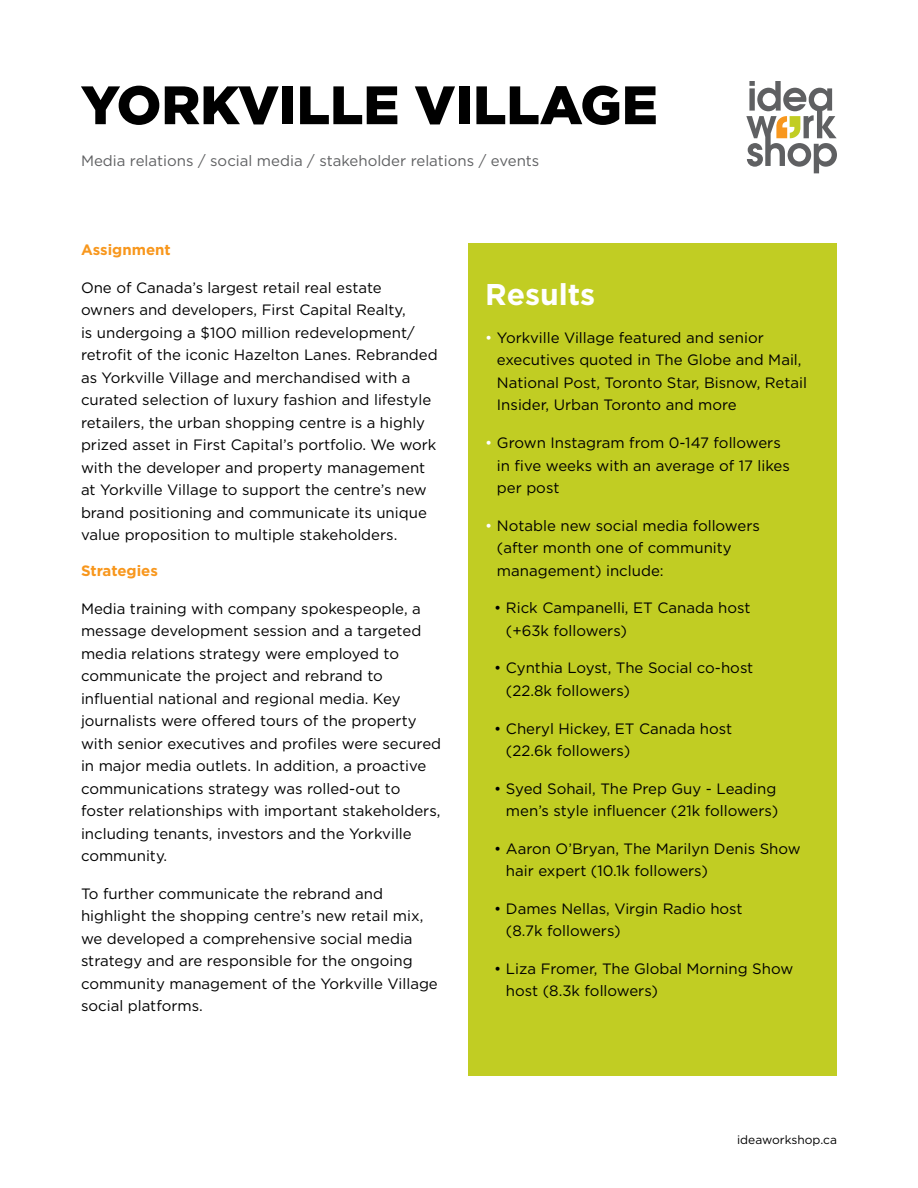
<style>
.page{position:relative;width:918px;height:1188px;background:#fff}
.page>*{position:absolute;margin:0;border:0;box-sizing:border-box;transform-origin:0 0}
.t1{font:900 54px "Gotham";color:#000}
.t2{font:700 30px "Gotham";color:#fff}
.t3{font:15px/22.5px "Gotham";color:#000}
.t4{font:15px "Gotham";color:#5f6062}
.t5{font:700 15px "Gotham";color:#f8971d}
.t6{font:12px "Gotham";color:#000}
.s1{color:#fff}
</style>
<div class="page">
<svg style="left:746px;top:81px;width:91px;height:92px"></svg>
<div style="left:468px;top:243px;width:369px;height:833px;background:#c1cd23"></div>
<h1 class="t1" style="left:81px;top:68px;width:578px">YORKVILLE VILLAGE</h1>
<p class="t4" style="left:81px;top:151px;width:460px">Media relations / social media / stakeholder relations / events</p>
<p class="t5" style="left:81px;top:240px;width:91px">Assignment</p>
<p class="t3" style="left:81px;top:276px;width:358px">One of Canada’s largest retail real estate owners and developers, First Capital Realty,<br>is undergoing a $100 million redevelopment/ retrofit of the iconic Hazelton Lanes. Rebranded as Yorkville Village and merchandised with a curated selection of luxury fashion and lifestyle retailers, the urban shopping centre is a highly prized asset in First Capital’s portfolio. We work with the developer and property management at Yorkville Village to support the centre’s new brand positioning and communicate its unique value proposition to multiple stakeholders.</p>
<p class="t5" style="left:81px;top:561px;width:79px">Strategies</p>
<p class="t3" style="left:81px;top:597px;width:362px">Media training with company spokespeople, a message development session and a targeted media relations strategy were employed to communicate the project and rebrand to influential national and regional media. Key journalists were offered tours of the property with senior executives and profiles were secured in major media outlets. In addition, a proactive communications strategy was rolled-out to foster relationships with important stakeholders, including tenants, investors and the Yorkville community.</p>
<p class="t3" style="left:81px;top:882px;width:358px">To further communicate the rebrand and highlight the shopping centre’s new retail mix, we developed a comprehensive social media strategy and are responsible for the ongoing community management of the Yorkville Village social platforms.</p>
<h2 class="t2" style="left:485px;top:275px;width:112px">Results</h2>
<p class="t3" style="left:497px;top:326px;width:312px;text-indent:-12px"><span class="s1">•</span> Yorkville Village featured and senior executives quoted in The Globe and Mail, National Post, Toronto Star, Bisnow, Retail Insider, Urban Toronto and more</p>
<p class="t3" style="left:497px;top:431px;width:295px;text-indent:-12px"><span class="s1">•</span> Grown Instagram from 0-147 followers in five weeks with an average of 17 likes per post</p>
<p class="t3" style="left:497px;top:514px;width:264px;text-indent:-12px"><span class="s1">•</span> Notable new social media followers (after month one of community management) include:</p>
<p class="t3" style="left:506px;top:596px;width:246px;text-indent:-12px">• Rick Campanelli, ET Canada host (+63k followers)</p>
<p class="t3" style="left:506px;top:657px;width:249px;text-indent:-12px">• Cynthia Loyst, The Social co-host (22.8k followers)</p>
<p class="t3" style="left:506px;top:717px;width:228px;text-indent:-12px">• Cheryl Hickey, ET Canada host (22.6k followers)</p>
<p class="t3" style="left:494px;top:777px;width:286px;text-align:right">• Syed Sohail, The Prep Guy - Leading men’s style influencer (21k followers)</p>
<p class="t3" style="left:506px;top:837px;width:296px;text-indent:-12px">• Aaron O’Bryan, The Marilyn Denis Show hair expert (10.1k followers)</p>
<p class="t3" style="left:506px;top:897px;width:238px;text-indent:-12px">• Dames Nellas, Virgin Radio host (8.7k followers)</p>
<p class="t3" style="left:506px;top:957px;width:289px;text-indent:-12px">• Liza Fromer, The Global Morning Show host (8.3k followers)</p>
<p class="t6" style="left:737px;top:1132px;width:101px">ideaworkshop.ca</p>
</div>
